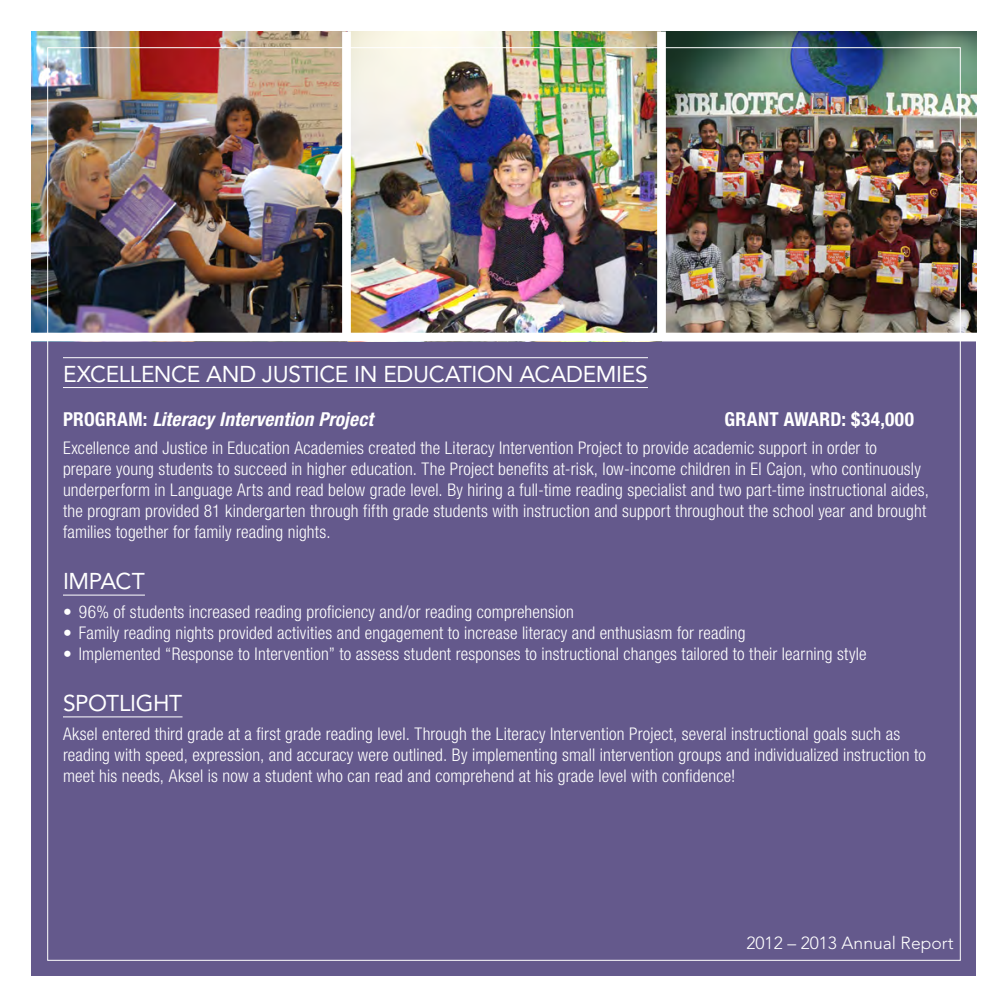
<style>
.page{position:relative;width:1008px;height:1008px;background:#fff}
.page>*{position:absolute;margin:0;border:0;box-sizing:border-box;transform-origin:0 0}
.Heading_2{font:22.75px "Avenir";letter-spacing:-.015em;color:#fff}
.Heading_3{font:22.75px "Avenir";letter-spacing:-.015em;color:#fff}
.Grant_Award_and_Proj{font:italic 700 condensed 19.25px "Helvetica Neue";letter-spacing:.01em;color:#fff}
.Grant_Award_and_Proj-2{font:700 condensed 19.25px "Helvetica Neue";letter-spacing:.025em;color:#fff}
.Copy{font:300 condensed 17.5px/21px "Helvetica Neue";letter-spacing:.01em;color:#fff}
.t1{font:300 17.5px "Avenir LT Std";color:#fff}
.s1{font-style:normal}
</style>
<div class="page">
<div style="left:32px;top:32px;width:944px;height:944px;background:#64598c"></div>
<img style="left:32px;top:32px;width:310px;height:301px">
<img style="left:351px;top:32px;width:306px;height:301px">
<img style="left:666px;top:32px;width:310px;height:301px">
<div style="left:342px;top:31px;width:9px;height:310px;background:#fff"></div>
<div style="left:657px;top:31px;width:9px;height:310px;background:#fff"></div>
<div style="left:30px;top:333px;width:948px;height:8px;background:#fff"></div>
<hr style="left:63px;top:357px;width:585px;height:1px;background:#fff">
<hr style="left:63px;top:387px;width:585px;height:1px;background:#fff">
<hr style="left:63px;top:595px;width:82px;height:1px;background:#fff">
<hr style="left:63px;top:716px;width:120px;height:1px;background:#fff">
<p class="Heading_2" style="left:63px;top:361px;width:586px">EXCELLENCE AND JUSTICE IN EDUCATION ACADEMIES</p>
<p class="Grant_Award_and_Proj" style="left:63px;top:407px;width:312px"><span class="s1">PROGRAM:</span> Literacy Intervention Project</p>
<p class="Grant_Award_and_Proj-2" style="left:724px;top:407px;width:191px">GRANT AWARD: $34,000</p>
<p class="Copy" style="left:63px;top:438px;width:867px">Excellence and Justice in Education Academies created the Literacy Intervention Project to provide academic support in order to prepare young students to succeed in higher education. The Project benefits at-risk, low-income children in El Cajon, who continuously underperform in Language Arts and read below grade level. By hiring a full-time reading specialist and two part-time instructional aides, the program provided 81 kindergarten through fifth grade students with instruction and support throughout the school year and brought families together for family reading nights.</p>
<p class="Heading_3" style="left:63px;top:568px;width:83px">IMPACT</p>
<p class="Copy" style="left:63px;top:601px;width:512px">• 96% of students increased reading proficiency and/or reading comprehension</p>
<p class="Copy" style="left:63px;top:622px;width:684px">• Family reading nights provided activities and engagement to increase literacy and enthusiasm for reading</p>
<p class="Copy" style="left:63px;top:643px;width:805px">• Implemented “Response to Intervention” to assess student responses to instructional changes tailored to their learning style</p>
<p class="Heading_3" style="left:63px;top:690px;width:121px">SPOTLIGHT</p>
<p class="Copy" style="left:63px;top:723px;width:865px">Aksel entered third grade at a first grade reading level. Through the Literacy Intervention Project, several instructional goals such as reading with speed, expression, and accuracy were outlined. By implementing small intervention groups and individualized instruction to meet his needs, Aksel is now a student who can read and comprehend at his grade level with confidence!</p>
<p class="t1" style="left:746px;top:933px;width:209px">2012 – 2013 Annual Report</p>
</div>
